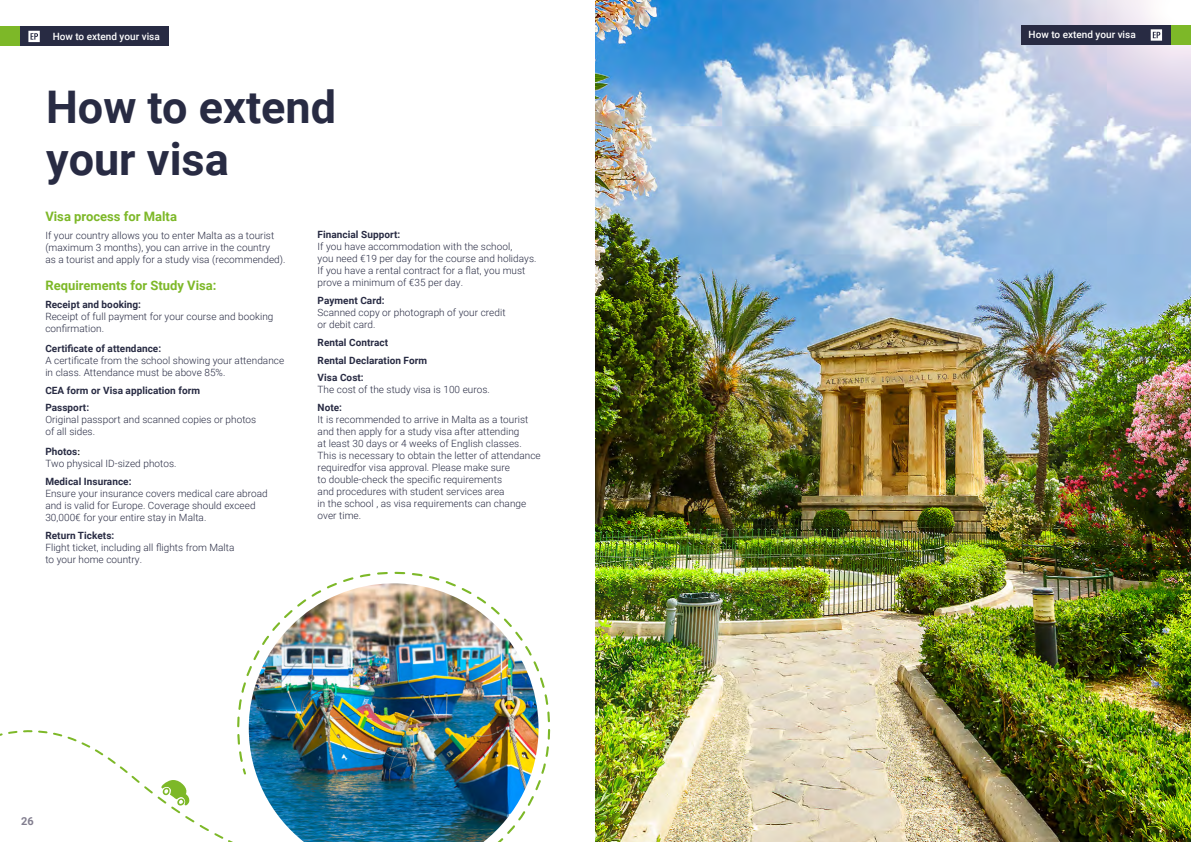
<style>
.page{position:relative;width:1191px;height:842px;background:#fff}
.page>*{position:absolute;margin:0;border:0;box-sizing:border-box;transform-origin:0 0}
.t1{font:700 45px/52px "Roboto";color:#282b43}
.t2{font:700 13px "Roboto";color:#7db828}
.t3{font:700 11px "Roboto";color:#827e8f}
.t4{font:300 10px/12px "Roboto";letter-spacing:.005em;color:#282b43}
.t5{font:700 10px/17.7px "Roboto";letter-spacing:.005em;color:#282b43}
.t6{font:500 10px "Roboto";color:#fff}
.s1{font-weight:700}
.s2{font-family:"Minion Pro";font-weight:400;font-size:12px;color:#000}
</style>
<div class="page">
<svg style="left:0;top:730px;width:233px;height:112px"></svg>
<svg style="left:546px;top:694px;width:5px;height:63px"></svg>
<svg style="left:360px;top:571px;width:63px;height:5px"></svg>
<svg style="left:224px;top:699px;width:17px;height:69px"></svg>
<img style="left:241px;top:576px;width:305px;height:266px">
<svg style="left:142px;top:780px;width:72px;height:55px"></svg>
<img style="left:595px;top:0;width:596px;height:842px">
<div style="left:1021px;top:25px;width:150px;height:20px;background:#282b43"></div>
<div style="left:1171px;top:25px;width:20px;height:20px;background:#7db828"></div>
<svg style="left:1150px;top:29px;width:12px;height:12px"></svg>
<div style="left:19px;top:27px;width:150px;height:19px;background:#282b43"></div>
<div style="left:0;top:27px;width:19px;height:19px;background:#7db828"></div>
<svg style="left:28px;top:31px;width:12px;height:11px"></svg>
<p class="t6" style="left:53px;top:29px;width:109px">How to extend your visa</p>
<p class="t6" style="left:1028px;top:28px;width:109px">How to extend your visa</p>
<h1 class="t1" style="left:46px;top:79px;width:292px">How to extend your visa</h1>
<h2 class="t2" style="left:45px;top:207px;width:133px">Visa process for Malta</h2>
<p class="t4" style="left:45px;top:229px;width:242px">If your country allows you to enter Malta as a tourist (maximum 3 months), you can arrive in the country<br>as a tourist and apply for a study visa (recommended).</p>
<h2 class="t2" style="left:45px;top:276px;width:173px">Requirements for Study Visa:</h2>
<p class="t5" style="left:45px;top:295px;width:97px">Receipt and booking:</p>
<p class="t4" style="left:45px;top:310px;width:229px">Receipt of full payment for your course and booking confirmation.</p>
<p class="t5" style="left:45px;top:339px;width:117px">Certificate of attendance:</p>
<p class="t4" style="left:45px;top:354px;width:240px">A certificate from the school showing your attendance in class. Attendance must be above 85%.</p>
<p class="t5" style="left:45px;top:381px;width:156px">CEA form or Visa application form<br>Passport:</p>
<p class="t4" style="left:45px;top:413px;width:212px">Original passport and scanned copies or photos of all sides.</p>
<p class="t4" style="left:45px;top:445px;width:133px"><span class="s1">Photos</span><span class="s2">:<br></span>Two physical ID-sized photos.</p>
<p class="t5" style="left:45px;top:472px;width:88px">Medical Insurance:</p>
<p class="t4" style="left:45px;top:487px;width:224px">Ensure your insurance covers medical care abroad and is valid for Europe. Coverage should exceed<br>30,000€ for your entire stay in Malta.</p>
<p class="t5" style="left:45px;top:526px;width:71px">Return Tickets:</p>
<p class="t4" style="left:45px;top:541px;width:191px">Flight ticket, including all flights from Malta to your home country.</p>
<p class="t5" style="left:317px;top:226px;width:84px">Financial Support:</p>
<p class="t4" style="left:317px;top:241px;width:220px">If you have accommodation with the school,<br>you need €19 per day for the course and holidays.<br>If you have a rental contract for a flat, you must prove a minimum of €35 per day.</p>
<p class="t5" style="left:317px;top:291px;width:68px">Payment Card:</p>
<p class="t4" style="left:317px;top:306px;width:189px">Scanned copy or photograph of your credit or debit card.</p>
<p class="t5" style="left:317px;top:333px;width:111px">Rental Contract<br>Rental Declaration Form<br>Visa Cost:</p>
<p class="t4" style="left:317px;top:383px;width:174px">The cost of the study visa is 100 euros.</p>
<p class="t5" style="left:317px;top:398px;width:26px">Note:</p>
<p class="t4" style="left:317px;top:413px;width:225px">It is recommended to arrive in Malta as a tourist and then apply for a study visa after attending<br>at least 30 days or 4 weeks of English classes.<br>This is necessary to obtain the letter of attendance requiredfor visa approval. Please make sure<br>to double-check the specific requirements<br>and procedures with student services area<br>in the school , as visa requirements can change over time.</p>
<p class="t3" style="left:21px;top:813px;width:14px">26</p>
</div>
